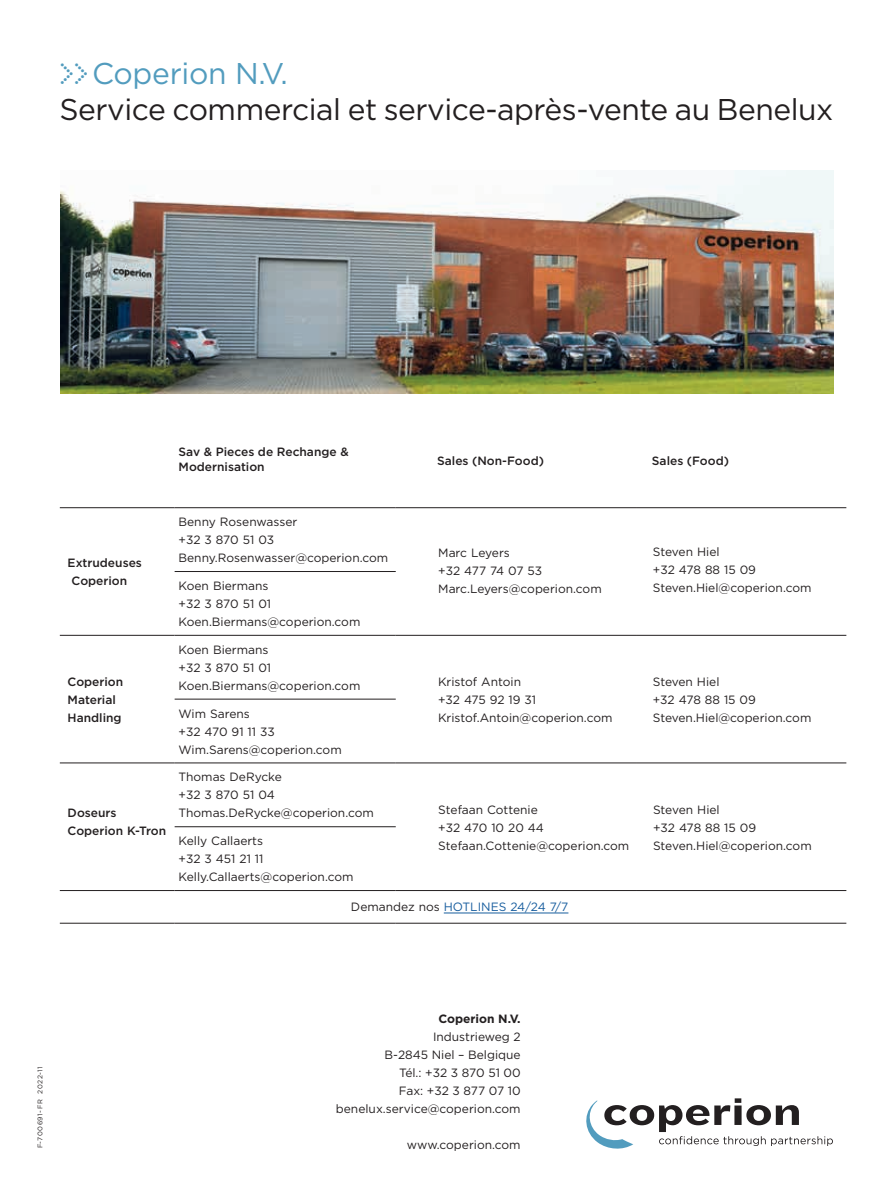
<style>
.page{position:relative;width:893px;height:1191px;background:#fff}
.page>*{position:absolute;margin:0;border:0;box-sizing:border-box;transform-origin:0 0}
.t1{font:30px/36px "Gotham";letter-spacing:-.015em;color:#231f20}
.t2{font:12px/18px "Gotham";color:#231f20}
.t3{font:500 12px/18px "Gotham";color:#231f20}
.t4{font:12px "Gotham";color:#175d9e}
.t5{font:700 12px "Gotham";color:#231f20}
.t6{font:6.75px "Gotham";letter-spacing:.075em;color:#231f20}
.s1{font-family:"Dot Matrix One OT";color:#529cbe}
.s2{color:#529cbe}
.s3{color:#231f20}
</style>
<div class="page">
<svg style="left:586px;top:1098px;width:247px;height:50px"></svg>
<hr style="left:60px;top:507px;width:115px;height:1px;background:#231f20">
<hr style="left:175px;top:507px;width:221px;height:1px;background:#231f20">
<hr style="left:396px;top:507px;width:240px;height:1px;background:#231f20">
<hr style="left:636px;top:507px;width:210px;height:1px;background:#231f20">
<hr style="left:175px;top:826px;width:221px;height:1px;background:#231f20">
<hr style="left:60px;top:890px;width:115px;height:1px;background:#231f20">
<hr style="left:175px;top:890px;width:221px;height:1px;background:#231f20">
<hr style="left:396px;top:890px;width:240px;height:1px;background:#231f20">
<hr style="left:636px;top:890px;width:210px;height:1px;background:#231f20">
<hr style="left:175px;top:571px;width:221px;height:1px;background:#231f20">
<hr style="left:175px;top:635px;width:221px;height:1px;background:#231f20">
<hr style="left:396px;top:635px;width:240px;height:1px;background:#231f20">
<hr style="left:636px;top:635px;width:210px;height:1px;background:#231f20">
<hr style="left:60px;top:635px;width:115px;height:1px;background:#231f20">
<hr style="left:60px;top:762px;width:115px;height:1px;background:#231f20">
<hr style="left:175px;top:698px;width:221px;height:1px;background:#231f20">
<hr style="left:175px;top:762px;width:221px;height:1px;background:#231f20">
<hr style="left:396px;top:762px;width:240px;height:1px;background:#231f20">
<hr style="left:636px;top:762px;width:210px;height:1px;background:#231f20">
<hr style="left:60px;top:922px;width:115px;height:1px;background:#231f20">
<hr style="left:175px;top:922px;width:221px;height:1px;background:#231f20">
<hr style="left:396px;top:922px;width:240px;height:1px;background:#231f20">
<hr style="left:636px;top:922px;width:210px;height:1px;background:#231f20">
<hr style="left:444px;top:912px;width:124px;height:1px;background:#175d9e">
<img style="left:61px;top:170px;width:772px;height:223px">
<h1 class="t1" style="left:60px;top:54px;width:775px"><span class="s1">&gt;&gt;</span> <span class="s2">Coperion N.V.<br></span>Service commercial et service-après-vente au Benelux</h1>
<p class="t3" style="left:179px;top:444px;width:172px;line-height:14.4px">Sav &amp; Pieces de Rechange &amp;<br>Modernisation</p>
<p class="t3" style="left:437px;top:451px;width:108px">Sales (Non-Food)</p>
<p class="t3" style="left:652px;top:451px;width:79px">Sales (Food)</p>
<p class="t3" style="left:72px;top:553px;width:72px;text-indent:-4px">Extrudeuses<br>Coperion</p>
<p class="t3" style="left:68px;top:672px;width:57px">Coperion<br>Material<br>Handling</p>
<p class="t3" style="left:68px;top:804px;width:100px">Doseurs<br>Coperion K-Tron</p>
<p class="t2" style="left:179px;top:512px;width:211px">Benny Rosenwasser<br>+32 3 870 51 03<br>Benny.Rosenwasser@coperion.com</p>
<p class="t2" style="left:179px;top:576px;width:183px">Koen Biermans<br>+32 3 870 51 01<br>Koen.Biermans@coperion.com</p>
<p class="t2" style="left:179px;top:640px;width:183px">Koen Biermans<br>+32 3 870 51 01<br>Koen.Biermans@coperion.com</p>
<p class="t2" style="left:179px;top:704px;width:165px">Wim Sarens<br>+32 470 91 11 33<br>Wim.Sarens@coperion.com</p>
<p class="t2" style="left:438px;top:543px;width:165px">Marc Leyers<br>+32 477 74 07 53<br>Marc.Leyers@coperion.com</p>
<p class="t2" style="left:653px;top:542px;width:160px">Steven Hiel<br>+32 478 88 15 09<br>Steven.Hiel@coperion.com</p>
<p class="t2" style="left:438px;top:672px;width:176px">Kristof Antoin<br>+32 475 92 19 31<br>Kristof.Antoin@coperion.com</p>
<p class="t2" style="left:653px;top:672px;width:160px">Steven Hiel<br>+32 478 88 15 09<br>Steven.Hiel@coperion.com</p>
<p class="t2" style="left:179px;top:768px;width:197px">Thomas DeRycke<br>+32 3 870 51 04<br>Thomas.DeRycke@coperion.com</p>
<p class="t2" style="left:179px;top:831px;width:177px">Kelly Callaerts<br>+32 3 451 21 11<br>Kelly.Callaerts@coperion.com</p>
<p class="t4" style="left:351px;top:899px;width:219px"><span class="s3">Demandez nos</span> HOTLINES 24/24 7/7</p>
<p class="t2" style="left:438px;top:800px;width:193px">Stefaan Cottenie<br>+32 470 10 20 44<br>Stefaan.Cottenie@coperion.com</p>
<p class="t2" style="left:653px;top:800px;width:160px">Steven Hiel<br>+32 478 88 15 09<br>Steven.Hiel@coperion.com</p>
<p class="t6" style="left:36px;top:1148px;width:83px;rotate:-90deg">F-700691-FR 2022-11</p>
<p class="t5" style="left:438px;top:1010px;width:84px">Coperion N.V.</p>
<p class="t2" style="left:336px;top:1027px;width:186px;text-align:right">Industrieweg 2<br>B-2845 Niel – Belgique<br>Tél.: +32 3 870 51 00<br>Fax: +32 3 877 07 10 benelux.service@coperion.com</p>
<p class="t2" style="left:407px;top:1135px;width:115px">www.coperion.com</p>
</div>
